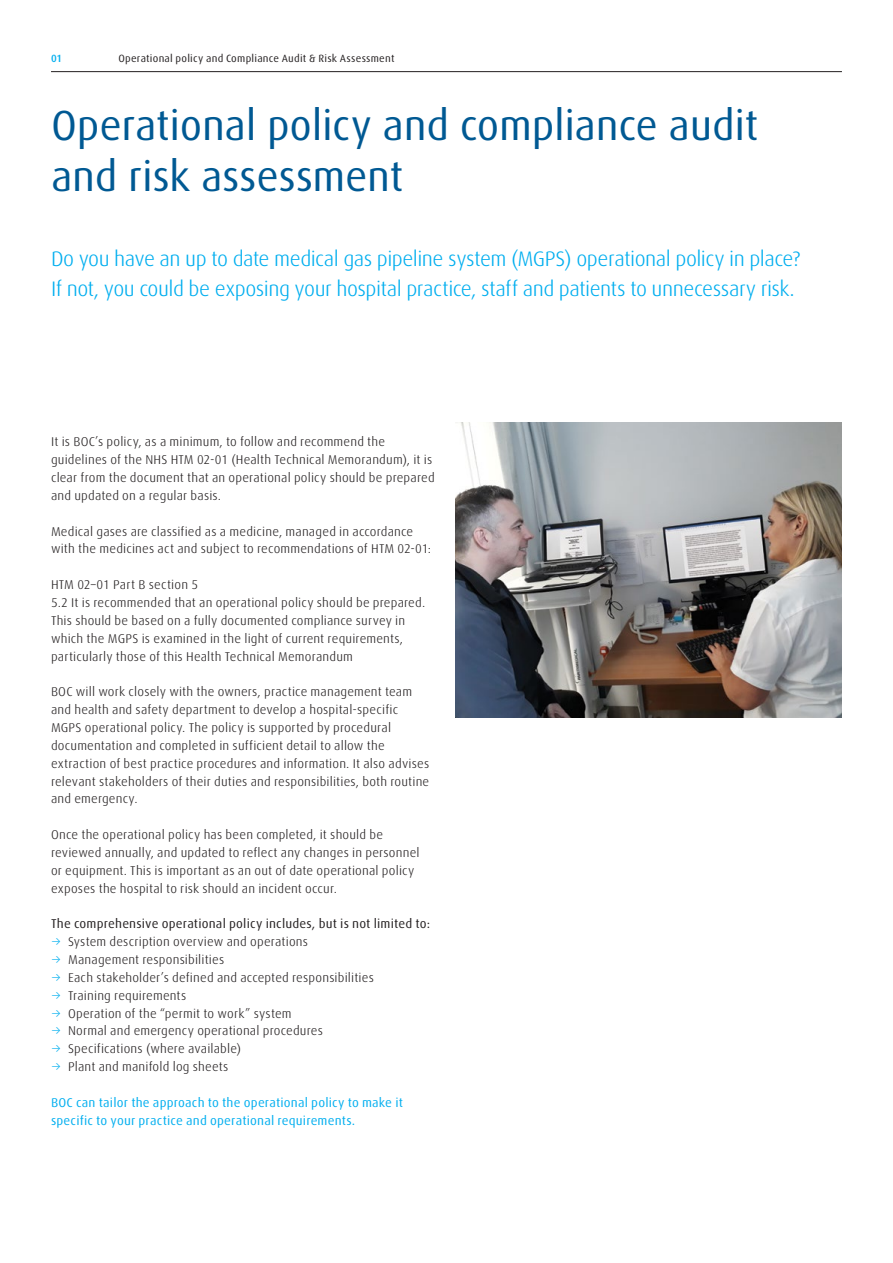
<style>
.page{position:relative;width:893px;height:1263px;background:#fff}
.page>*{position:absolute;margin:0;border:0;box-sizing:border-box;transform-origin:0 0}
.t1{font:42px/50.4px "Linde Dax Global";letter-spacing:-.01em;color:#005993}
.t2{font:300 21px/29.4px "Linde Dax Global";letter-spacing:-.025em;color:#00aeef}
.t3{font:300 12.75px/17.9px "Linde Dax Global";letter-spacing:.01em;color:#231f20}
.t4{font:12.75px/17.9px "Linde Dax Global";letter-spacing:.015em;color:#00aeef}
.t5{font:12.75px "Linde Dax Global";letter-spacing:.015em;color:#231f20}
.t6{font:10.5px "Linde Dax Global";letter-spacing:.02em;color:#231f20}
.t7{font:500 10.5px "Linde Dax Global";color:#00aeef}
.s1{color:#00aeef}
</style>
<div class="page">
<hr style="left:51px;top:71px;width:791px;height:1px;background:#231f20">
<img style="left:455px;top:422px;width:387px;height:296px">
<p class="t7" style="left:51px;top:52px;width:13px">01</p>
<p class="t6" style="left:118px;top:52px;width:278px">Operational policy and Compliance Audit &amp; Risk Assessment</p>
<h1 class="t1" style="left:51px;top:100px;width:709px">Operational policy and compliance audit and risk assessment</h1>
<h2 class="t2" style="left:51px;top:244px;width:751px">Do you have an up to date medical gas pipeline system (MGPS) operational policy in place?<br>If not, you could be exposing your hospital practice, staff and patients to unnecessary risk.</h2>
<p class="t3" style="left:51px;top:433px;width:385px">It is BOC’s policy, as a minimum, to follow and recommend the guidelines of the NHS HTM 02-01 (Health Technical Memorandum), it is clear from the document that an operational policy should be prepared and updated on a regular basis.</p>
<p class="t3" style="left:51px;top:522px;width:382px">Medical gases are classified as a medicine, managed in accordance with the medicines act and subject to recommendations of HTM 02-01:</p>
<p class="t3" style="left:51px;top:576px;width:376px">HTM 02–01 Part B section 5<br>5.2 It is recommended that an operational policy should be prepared.<br>This should be based on a fully documented compliance survey in which the MGPS is examined in the light of current requirements, particularly those of this Health Technical Memorandum</p>
<p class="t3" style="left:51px;top:683px;width:380px">BOC will work closely with the owners, practice management team and health and safety department to develop a hospital-specific MGPS operational policy. The policy is supported by procedural documentation and completed in sufficient detail to allow the extraction of best practice procedures and information. It also advises relevant stakeholders of their duties and responsibilities, both routine and emergency.</p>
<p class="t3" style="left:51px;top:826px;width:370px">Once the operational policy has been completed, it should be reviewed annually, and updated to reflect any changes in personnel or equipment. This is important as an out of date operational policy exposes the hospital to risk should an incident occur.</p>
<p class="t5" style="left:51px;top:916px;width:381px">The comprehensive operational policy includes, but is not limited to:</p>
<p class="t3" style="left:51px;top:933px;width:259px"><span class="s1">→</span> System description overview and operations</p>
<p class="t3" style="left:51px;top:951px;width:175px"><span class="s1">→</span> Management responsibilities</p>
<p class="t3" style="left:51px;top:968px;width:324px"><span class="s1">→</span> Each stakeholder’s defined and accepted responsibilities</p>
<p class="t3" style="left:51px;top:986px;width:137px"><span class="s1">→</span> Training requirements</p>
<p class="t3" style="left:51px;top:1004px;width:242px"><span class="s1">→</span> Operation of the “permit to work” system</p>
<p class="t3" style="left:51px;top:1022px;width:273px"><span class="s1">→</span> Normal and emergency operational procedures</p>
<p class="t3" style="left:51px;top:1040px;width:192px"><span class="s1">→</span> Specifications (where available)</p>
<p class="t3" style="left:51px;top:1058px;width:179px"><span class="s1">→</span> Plant and manifold log sheets</p>
<p class="t4" style="left:51px;top:1093px;width:353px">BOC can tailor the approach to the operational policy to make it specific to your practice and operational requirements.</p>
</div>
